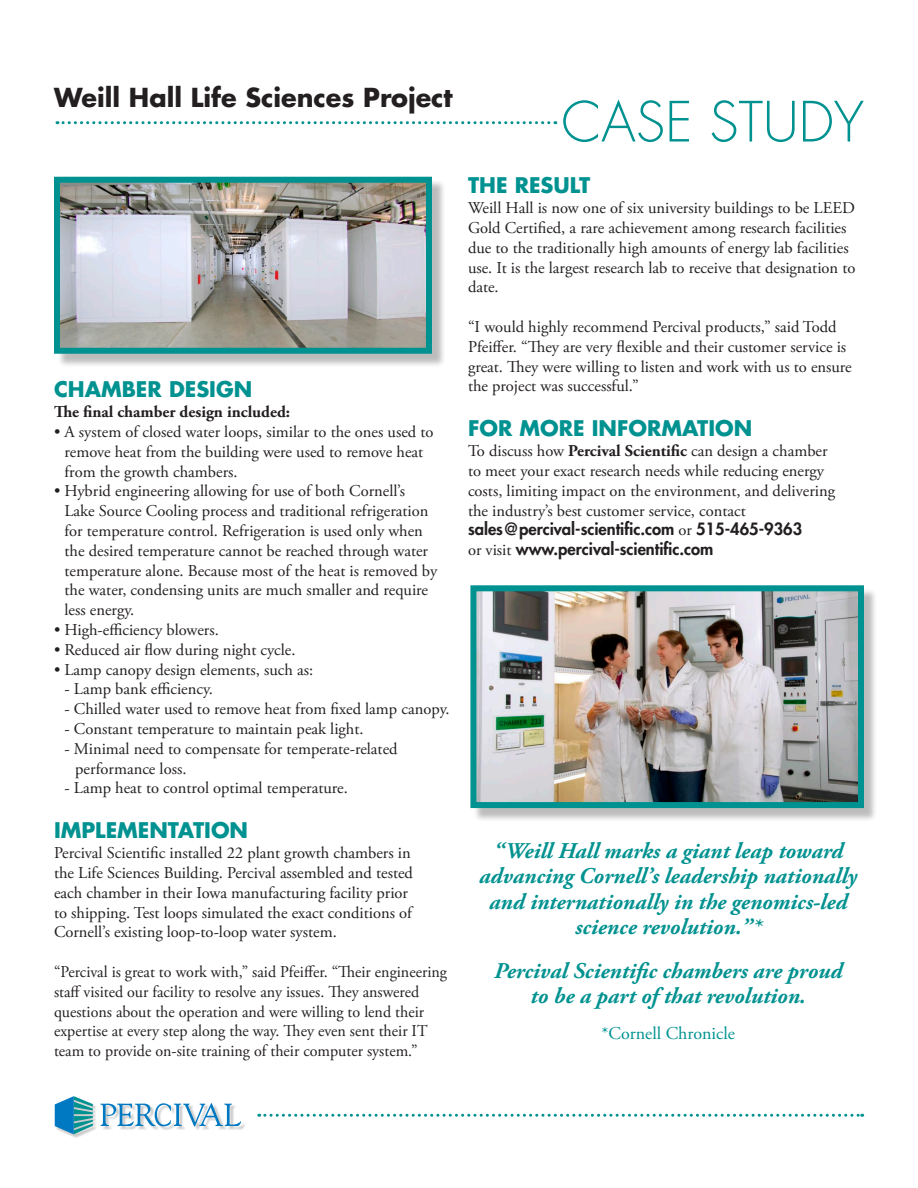
<style>
.page{position:relative;width:918px;height:1188px;background:#fff}
.page>*{position:absolute;margin:0;border:0;box-sizing:border-box;transform-origin:0 0}
.t1{font:300 54px "Futura";color:#009290}
.t2{font:700 25.5px "Futura";color:#231f20}
.t3{font:italic 700 22.5px/25.5px "Adobe Garamond Pro";color:#009290;text-align:center}
.t4{font:700 21px "Futura";color:#009290}
.t5{font:18px "Adobe Garamond Pro";color:#009290}
.t6{font:16.5px/19.8px "Adobe Garamond Pro";color:#231f20}
.t7{font:700 16.5px "Adobe Garamond Pro";color:#231f20}
.s1{font-weight:700}
.s2{font-family:"Futura";font-weight:800}
</style>
<div class="page">
<svg style="left:57px;top:121px;width:499px;height:3px"></svg>
<svg style="left:259px;top:1114px;width:604px;height:3px"></svg>
<div style="left:56px;top:1097px;width:190px;height:42px;background:#231f20;opacity:.25"></div>
<svg style="left:55px;top:1096px;width:38px;height:38px"></svg>
<svg style="left:100px;top:1103px;width:141px;height:24px"></svg>
<div style="left:57px;top:180px;width:389px;height:187px;background:#231f20;opacity:.3"></div>
<img style="left:61px;top:184px;width:364px;height:163px">
<div style="left:54px;top:177px;width:378px;height:177px;border:6px solid #009290"></div>
<div style="left:473px;top:588px;width:405px;height:234px;background:#231f20;opacity:.3"></div>
<img style="left:477px;top:592px;width:380px;height:209px">
<div style="left:470px;top:585px;width:394px;height:223px;border:6px solid #009290"></div>
<p class="t2" style="left:54px;top:80px;width:400px">Weill Hall Life Sciences Project</p>
<p class="t4" style="left:54px;top:376px;width:200px">CHAMBER DESIGN</p>
<p class="t7" style="left:54px;top:402px;width:238px">The final chamber design included:</p>
<p class="t6" style="left:65px;top:423px;width:370px;text-indent:-11px">• A system of closed water loops, similar to the ones used to remove heat from the building were used to remove heat from the growth chambers.</p>
<p class="t6" style="left:65px;top:482px;width:374px;text-indent:-11px">• Hybrid engineering allowing for use of both Cornell’s Lake Source Cooling process and traditional refrigeration for temperature control. Refrigeration is used only when the desired temperature cannot be reached through water temperature alone. Because most of the heat is removed by the water, condensing units are much smaller and require less energy.</p>
<p class="t6" style="left:54px;top:621px;width:166px">• High-efficiency blowers.</p>
<p class="t6" style="left:54px;top:640px;width:243px">• Reduced air flow during night cycle.</p>
<p class="t6" style="left:54px;top:660px;width:261px">• Lamp canopy design elements, such as:</p>
<p class="t6" style="left:65px;top:680px;width:150px">- Lamp bank efficiency.</p>
<p class="t6" style="left:65px;top:700px;width:387px">- Chilled water used to remove heat from fixed lamp canopy.</p>
<p class="t6" style="left:65px;top:720px;width:301px">- Constant temperature to maintain peak light.</p>
<p class="t6" style="left:75px;top:739px;width:324px;text-indent:-11px">- Minimal need to compensate for temperate-related performance loss.</p>
<p class="t6" style="left:65px;top:779px;width:285px">- Lamp heat to control optimal temperature.</p>
<p class="t4" style="left:54px;top:817px;width:196px">IMPLEMENTATION</p>
<p class="t6" style="left:54px;top:844px;width:361px">Percival Scientific installed 22 plant growth chambers in the Life Sciences Building. Percival assembled and tested each chamber in their Iowa manufacturing facility prior to shipping. Test loops simulated the exact conditions of Cornell’s existing loop-to-loop water system.</p>
<p class="t6" style="left:54px;top:963px;width:395px">“Percival is great to work with,” said Pfeiffer. “Their engineering staff visited our facility to resolve any issues. They answered questions about the operation and were willing to lend their expertise at every step along the way. They even sent their IT team to provide on-site training of their computer system.”</p>
<p class="t1" style="left:561px;top:89px;width:304px">CASE STUDY</p>
<p class="t4" style="left:468px;top:171px;width:124px">THE RESULT</p>
<p class="t6" style="left:468px;top:199px;width:389px">Weill Hall is now one of six university buildings to be LEED Gold Certified, a rare achievement among research facilities due to the traditionally high amounts of energy lab facilities use. It is the largest research lab to receive that designation to date.</p>
<p class="t6" style="left:468px;top:317px;width:385px">“I would highly recommend Percival products,” said Todd Pfeiffer. “They are very flexible and their customer service is great. They were willing to listen and work with us to ensure the project was successful.”</p>
<p class="t4" style="left:468px;top:414px;width:286px">FOR MORE INFORMATION</p>
<p class="t6" style="left:468px;top:442px;width:369px">To discuss how <span class="s1">Percival Scientific</span> can design a chamber to meet your exact research needs while reducing energy costs, limiting impact on the environment, and delivering the industry’s best customer service, contact <span class="s2">sales@percival-scientific.com</span> or <span class="s2">515-465-9363<br></span>or visit <span class="s2">www.percival-scientific.com</span></p>
<p class="t3" style="left:479px;top:838px;width:379px">“Weill Hall marks a giant leap toward advancing Cornell’s leadership nationally and internationally in the genomics-led science revolution.”*</p>
<p class="t3" style="left:494px;top:958px;width:350px">Percival Scientific chambers are proud to be a part of that revolution.</p>
<p class="t5" style="left:601px;top:1023px;width:135px">*Cornell Chronicle</p>
</div>
